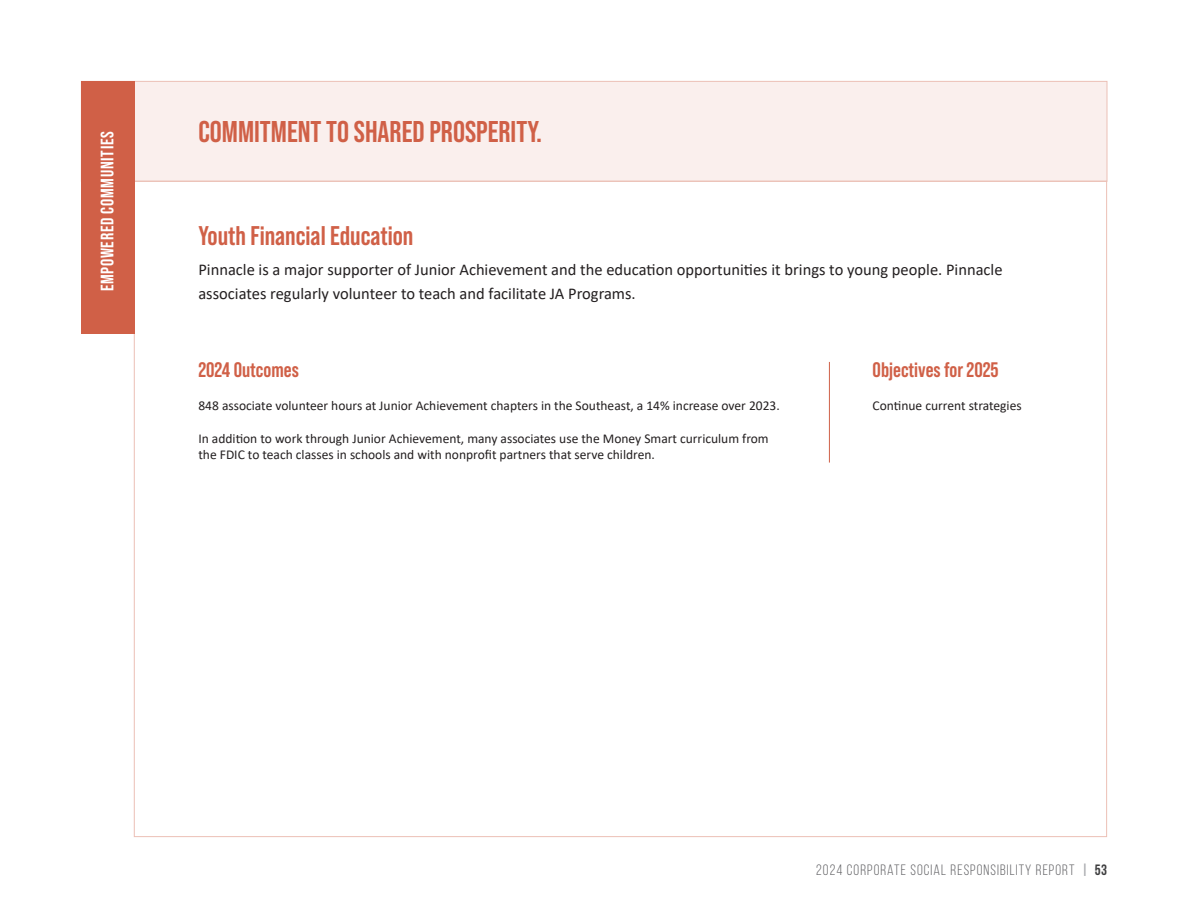
<style>
.page{position:relative;width:1188px;height:918px;background:#fff}
.page>*{position:absolute;margin:0;border:0;box-sizing:border-box;transform-origin:0 0}
.t1{font:700 30px "Bebas Neue Pro";color:#d06047}
.t2{font:700 27px "Bebas Neue Pro";color:#d06047}
.t3{font:700 21px "Bebas Neue Pro";color:#d06047}
.t4{font:700 18px "Bebas Neue Pro";letter-spacing:.04em;color:#fff}
.t5{font:16.5px/24px "Calibri";color:#231f20}
.t6{font:15px "Bebas Neue";letter-spacing:.07em;color:#636366}
.t7{font:13.5px/16.5px "Calibri";color:#231f20}
.s1{font-weight:700;color:#a8a9ad}
.s2{font-weight:700;color:#3e3e3f}
</style>
<div class="page">
<div style="left:81px;top:81px;width:1026px;height:101px;background:#faefed;border:1px solid #ecc0b6"></div>
<div style="left:81px;top:81px;width:54px;height:252px;background:#d06047"></div>
<hr style="left:829px;top:362px;width:1px;height:101px;background:#d06047">
<h3 class="t4" style="left:97px;top:291px;width:162px;rotate:-90deg">EMPOWERED COMMUNITIES</h3>
<h1 class="t1" style="left:198px;top:114px;width:345px">COMMITMENT TO SHARED PROSPERITY.</h1>
<h2 class="t2" style="left:198px;top:220px;width:217px">Youth Financial Education</h2>
<p class="t5" style="left:198px;top:257px;width:806px">Pinnacle is a major supporter of Junior Achievement and the education opportunities it brings to young people. Pinnacle associates regularly volunteer to teach and facilitate JA Programs.</p>
<h3 class="t3" style="left:198px;top:358px;width:102px">2024 Outcomes</h3>
<p class="t7" style="left:198px;top:397px;width:583px">848 associate volunteer hours at Junior Achievement chapters in the Southeast, a 14% increase over 2023.</p>
<p class="t7" style="left:198px;top:430px;width:572px">In addition to work through Junior Achievement, many associates use the Money Smart curriculum from the FDIC to teach classes in schools and with nonprofit partners that serve children.</p>
<h3 class="t3" style="left:873px;top:358px;width:127px">Objectives for 2025</h3>
<p class="t7" style="left:873px;top:397px;width:151px">Continue current strategies</p>
<p class="t6" style="left:816px;top:861px;width:292px">2024 CORPORATE SOCIAL RESPONSIBILITY REPORT <span class="s1">|</span> <span class="s2">53</span></p>
</div>
